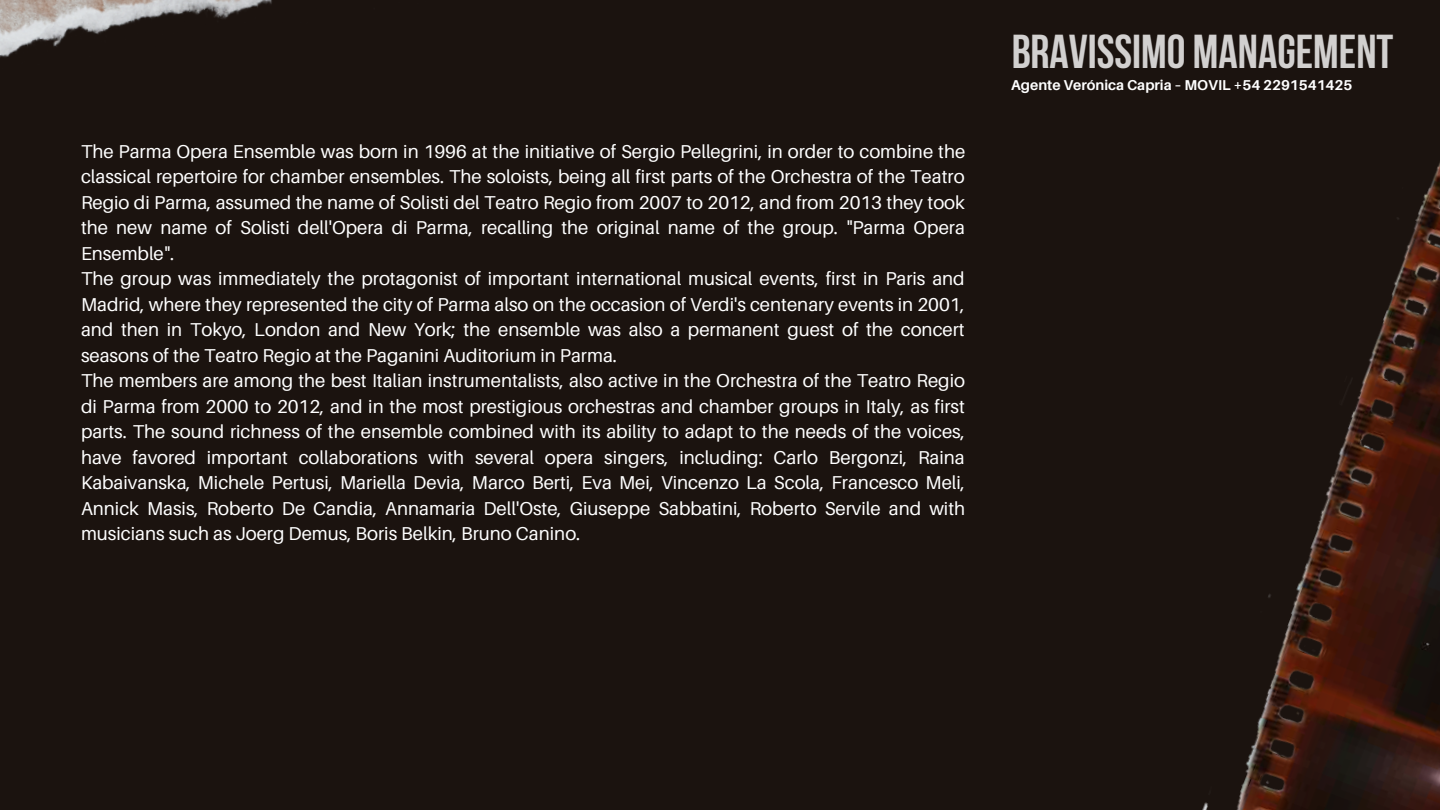
<style>
.page{position:relative;width:1440px;height:810px;background:#1b130f}
.page>*{position:absolute;margin:0;border:0;box-sizing:border-box;transform-origin:0 0}
.t1{font:700 47.4px "Bebas Neue";color:#fff}
.t2{font:18.6px/25.5px "Aileron";color:#fff;text-align:justify}
.t3{font:700 14.3px "Aileron";color:#fff}
</style>
<div class="page">
<img style="left:1202px;top:162px;width:238px;height:648px">
<img style="left:0;top:0;width:272px;height:57px">
<p class="t2" style="left:81px;top:138px;width:886px">The Parma Opera Ensemble was born in 1996 at the initiative of Sergio Pellegrini, in order to combine the classical repertoire for chamber ensembles. The soloists, being all first parts of the Orchestra of the Teatro Regio di Parma, assumed the name of Solisti del Teatro Regio from 2007 to 2012, and from 2013 they took the new name of Solisti dell'Opera di Parma, recalling the original name of the group. "Parma Opera Ensemble".</p>
<p class="t2" style="left:81px;top:265px;width:885px">The group was immediately the protagonist of important international musical events, first in Paris and Madrid, where they represented the city of Parma also on the occasion of Verdi's centenary events in 2001, and then in Tokyo, London and New York; the ensemble was also a permanent guest of the concert seasons of the Teatro Regio at the Paganini Auditorium in Parma.</p>
<p class="t2" style="left:81px;top:367px;width:886px">The members are among the best Italian instrumentalists, also active in the Orchestra of the Teatro Regio di Parma from 2000 to 2012, and in the most prestigious orchestras and chamber groups in Italy, as first parts. The sound richness of the ensemble combined with its ability to adapt to the needs of the voices, have favored important collaborations with several opera singers, including: Carlo Bergonzi, Raina Kabaivanska, Michele Pertusi, Mariella Devia, Marco Berti, Eva Mei, Vincenzo La Scola, Francesco Meli, Annick Masis, Roberto De Candia, Annamaria Dell'Oste, Giuseppe Sabbatini, Roberto Servile and with musicians such as Joerg Demus, Boris Belkin, Bruno Canino.</p>
<h1 class="t1" style="left:1011px;top:33px;width:384px">BRAVISSIMO MANAGEMENT</h1>
<p class="t3" style="left:1011px;top:76px;width:343px">Agente Verónica Capria – MOVIL +54 2291541425</p>
</div>
